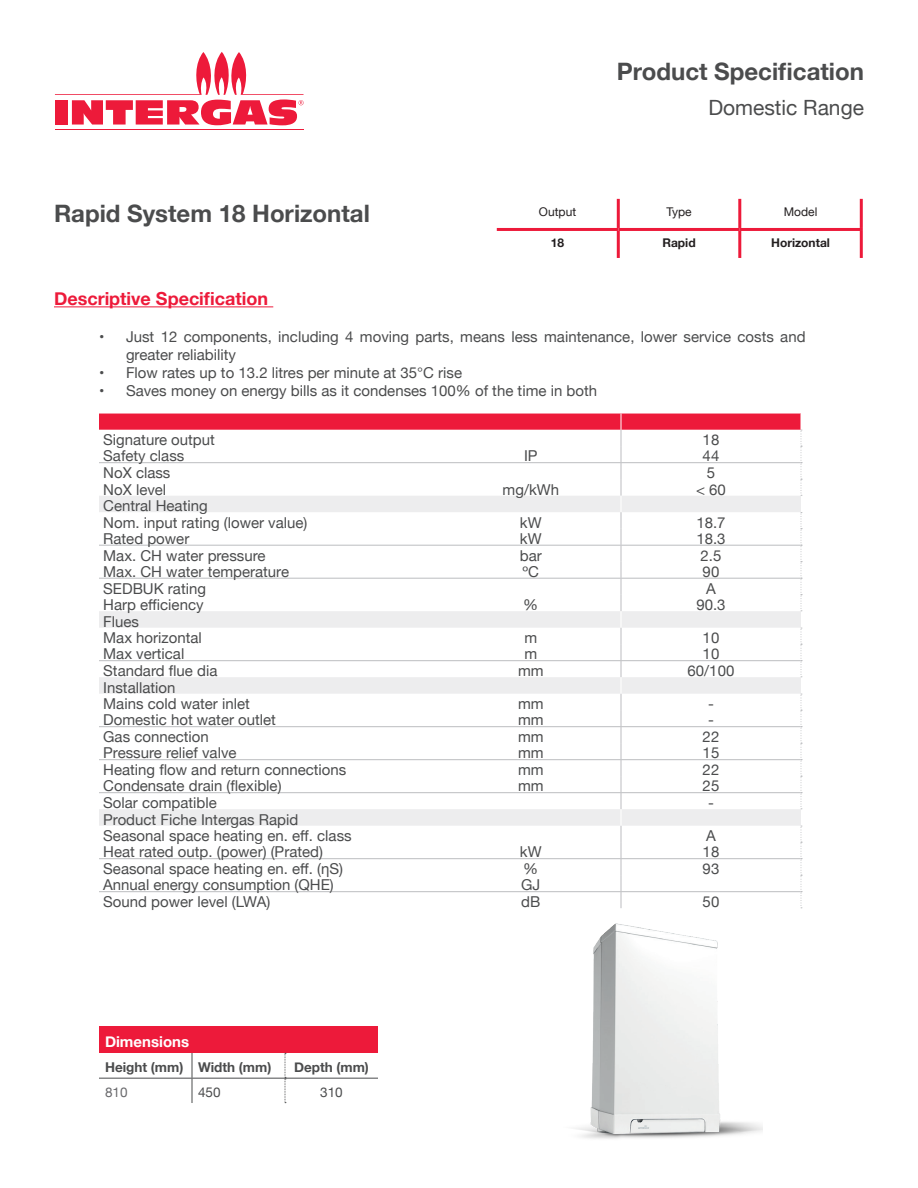
<style>
.page{position:relative;width:918px;height:1188px;background:#fff}
.page>*{position:absolute;margin:0;border:0;box-sizing:border-box;transform-origin:0 0}
.t1{font:700 24px "Helvetica Neue";color:#4b4c4d}
.t2{font:21px "Helvetica Neue";color:#4b4c4d}
.t3{font:700 18px "Helvetica Neue";color:#ed1a3a}
.text_indent{font:15px/18px "Helvetica Neue";color:#4b4c4d}
.t4{font:700 15px "Helvetica Neue";color:#fff}
.t5{font:700 13.5px "Helvetica Neue";color:#4b4c4d}
.t6{font:13.5px "Helvetica Neue";color:#4b4c4d}
.t7{font:13.5px "Helvetica Neue";color:#69696c}
.t8{font:700 12px "Helvetica Neue";color:#231f20}
.t9{font:12px "Helvetica Neue";color:#231f20}
</style>
<div class="page">
<hr style="left:617px;top:199px;width:3px;height:29px;background:#ed1a3a">
<hr style="left:738px;top:199px;width:3px;height:29px;background:#ed1a3a">
<hr style="left:860px;top:199px;width:3px;height:29px;background:#ed1a3a">
<hr style="left:497px;top:228px;width:121px;height:3px;background:#ed1a3a">
<hr style="left:618px;top:228px;width:122px;height:3px;background:#ed1a3a">
<hr style="left:617px;top:231px;width:3px;height:27px;background:#ed1a3a">
<hr style="left:740px;top:228px;width:123px;height:3px;background:#ed1a3a">
<hr style="left:738px;top:231px;width:3px;height:27px;background:#ed1a3a">
<hr style="left:860px;top:231px;width:3px;height:27px;background:#ed1a3a">
<hr style="left:54px;top:306px;width:219px;height:1px;background:#ed1a3a">
<div style="left:99px;top:1026px;width:279px;height:27px;background:#ed1a3a"></div>
<hr style="left:99px;top:1078px;width:93px;height:1px;background:#4b4c4d">
<hr style="left:192px;top:1078px;width:93px;height:1px;background:#4b4c4d">
<hr style="left:285px;top:1078px;width:93px;height:1px;background:#4b4c4d">
<svg style="left:192px;top:1053px;width:1px;height:50px"></svg>
<svg style="left:285px;top:1053px;width:1px;height:50px"></svg>
<svg style="left:55px;top:52px;width:249px;height:73px"></svg>
<hr style="left:55px;top:129px;width:249px;height:1px;background:#ed1a3a">
<img style="left:575px;top:923px;width:187px;height:216px">
<svg style="left:99px;top:414px;width:703px;height:494px"></svg>
<p class="t1" style="left:54px;top:195px;width:317px">Rapid System 18 Horizontal</p>
<p class="t3" style="left:54px;top:285px;width:216px">Descriptive Specification</p>
<p class="t1" style="left:617px;top:52px;width:249px">Product Specification</p>
<p class="t2" style="left:708px;top:93px;width:157px">Domestic Range</p>
<p class="t9" style="left:539px;top:203px;width:39px">Output</p>
<p class="t9" style="left:666px;top:203px;width:27px">Type</p>
<p class="t9" style="left:784px;top:203px;width:35px">Model</p>
<p class="t8" style="left:551px;top:233px;width:15px">18</p>
<p class="t8" style="left:662px;top:233px;width:35px">Rapid</p>
<p class="t8" style="left:771px;top:233px;width:60px">Horizontal</p>
<p class="text_indent" style="left:126px;top:329px;width:681px;text-indent:-27px">• Just 12 components, including 4 moving parts, means less maintenance, lower service costs and greater reliability</p>
<p class="text_indent" style="left:99px;top:365px;width:365px">• Flow rates up to 13.2 litres per minute at 35°C rise</p>
<p class="text_indent" style="left:99px;top:383px;width:500px">• Saves money on energy bills as it condenses 100% of the time in both</p>
<p class="text_indent" style="left:103px;top:432px;width:113px">Signature output</p>
<p class="text_indent" style="left:703px;top:432px;width:18px">18</p>
<p class="text_indent" style="left:103px;top:448px;width:83px">Safety class</p>
<p class="text_indent" style="left:524px;top:448px;width:15px">IP</p>
<p class="text_indent" style="left:703px;top:448px;width:18px">44</p>
<p class="text_indent" style="left:103px;top:465px;width:69px">NoX class</p>
<p class="text_indent" style="left:707px;top:465px;width:10px">5</p>
<p class="text_indent" style="left:103px;top:481px;width:65px">NoX level</p>
<p class="text_indent" style="left:503px;top:481px;width:58px">mg/kWh</p>
<p class="text_indent" style="left:696px;top:481px;width:31px">&lt; 60</p>
<p class="text_indent" style="left:103px;top:498px;width:106px">Central Heating</p>
<p class="text_indent" style="left:103px;top:514px;width:206px">Nom. input rating (lower value)</p>
<p class="text_indent" style="left:520px;top:514px;width:23px">kW</p>
<p class="text_indent" style="left:696px;top:514px;width:31px">18.7</p>
<p class="text_indent" style="left:103px;top:530px;width:88px">Rated power</p>
<p class="text_indent" style="left:520px;top:530px;width:23px">kW</p>
<p class="text_indent" style="left:696px;top:530px;width:31px">18.3</p>
<p class="text_indent" style="left:103px;top:547px;width:164px">Max. CH water pressure</p>
<p class="text_indent" style="left:520px;top:547px;width:23px">bar</p>
<p class="text_indent" style="left:701px;top:547px;width:22px">2.5</p>
<p class="text_indent" style="left:103px;top:563px;width:187px">Max. CH water temperature</p>
<p class="text_indent" style="left:523px;top:563px;width:18px">ºC</p>
<p class="text_indent" style="left:703px;top:563px;width:18px">90</p>
<p class="text_indent" style="left:103px;top:580px;width:104px">SEDBUK rating</p>
<p class="text_indent" style="left:706px;top:580px;width:11px">A</p>
<p class="text_indent" style="left:103px;top:597px;width:102px">Harp efficiency</p>
<p class="text_indent" style="left:523px;top:597px;width:16px">%</p>
<p class="text_indent" style="left:696px;top:597px;width:31px">90.3</p>
<p class="text_indent" style="left:103px;top:613px;width:37px">Flues</p>
<p class="text_indent" style="left:103px;top:630px;width:100px">Max horizontal</p>
<p class="text_indent" style="left:524px;top:630px;width:14px">m</p>
<p class="text_indent" style="left:703px;top:630px;width:18px">10</p>
<p class="text_indent" style="left:103px;top:646px;width:83px">Max vertical</p>
<p class="text_indent" style="left:524px;top:646px;width:14px">m</p>
<p class="text_indent" style="left:703px;top:646px;width:18px">10</p>
<p class="text_indent" style="left:103px;top:663px;width:116px">Standard flue dia</p>
<p class="text_indent" style="left:518px;top:663px;width:27px">mm</p>
<p class="text_indent" style="left:688px;top:663px;width:48px">60/100</p>
<p class="text_indent" style="left:103px;top:679px;width:74px">Installation</p>
<p class="text_indent" style="left:103px;top:696px;width:148px">Mains cold water inlet</p>
<p class="text_indent" style="left:518px;top:696px;width:27px">mm</p>
<p class="text_indent" style="left:708px;top:696px;width:7px">-</p>
<p class="text_indent" style="left:103px;top:712px;width:174px">Domestic hot water outlet</p>
<p class="text_indent" style="left:518px;top:712px;width:27px">mm</p>
<p class="text_indent" style="left:708px;top:712px;width:7px">-</p>
<p class="text_indent" style="left:103px;top:729px;width:107px">Gas connection</p>
<p class="text_indent" style="left:518px;top:729px;width:27px">mm</p>
<p class="text_indent" style="left:703px;top:729px;width:18px">22</p>
<p class="text_indent" style="left:103px;top:745px;width:135px">Pressure relief valve</p>
<p class="text_indent" style="left:518px;top:745px;width:27px">mm</p>
<p class="text_indent" style="left:703px;top:745px;width:18px">15</p>
<p class="text_indent" style="left:103px;top:762px;width:245px">Heating flow and return connections</p>
<p class="text_indent" style="left:518px;top:762px;width:27px">mm</p>
<p class="text_indent" style="left:703px;top:762px;width:18px">22</p>
<p class="text_indent" style="left:103px;top:778px;width:180px">Condensate drain (flexible)</p>
<p class="text_indent" style="left:518px;top:778px;width:27px">mm</p>
<p class="text_indent" style="left:703px;top:778px;width:18px">25</p>
<p class="text_indent" style="left:103px;top:795px;width:115px">Solar compatible</p>
<p class="text_indent" style="left:708px;top:795px;width:7px">-</p>
<p class="text_indent" style="left:103px;top:811px;width:197px">Product Fiche Intergas Rapid</p>
<p class="text_indent" style="left:103px;top:828px;width:250px">Seasonal space heating en. eff. class</p>
<p class="text_indent" style="left:706px;top:828px;width:11px">A</p>
<p class="text_indent" style="left:103px;top:844px;width:221px">Heat rated outp. (power) (Prated)</p>
<p class="text_indent" style="left:520px;top:844px;width:23px">kW</p>
<p class="text_indent" style="left:703px;top:844px;width:18px">18</p>
<p class="text_indent" style="left:103px;top:861px;width:241px">Seasonal space heating en. eff. (ηS)</p>
<p class="text_indent" style="left:523px;top:861px;width:16px">%</p>
<p class="text_indent" style="left:703px;top:861px;width:18px">93</p>
<p class="text_indent" style="left:103px;top:877px;width:232px">Annual energy consumption (QHE)</p>
<p class="text_indent" style="left:521px;top:877px;width:21px">GJ</p>
<p class="text_indent" style="left:103px;top:894px;width:169px">Sound power level (LWA)</p>
<p class="text_indent" style="left:521px;top:894px;width:21px">dB</p>
<p class="text_indent" style="left:703px;top:894px;width:18px">50</p>
<p class="t4" style="left:105px;top:1030px;width:86px">Dimensions</p>
<p class="t5" style="left:105px;top:1057px;width:80px">Height (mm)</p>
<p class="t5" style="left:198px;top:1057px;width:75px">Width (mm)</p>
<p class="t5" style="left:294px;top:1057px;width:76px">Depth (mm)</p>
<p class="t7" style="left:105px;top:1082px;width:24px">810</p>
<p class="t6" style="left:198px;top:1082px;width:24px">450</p>
<p class="t6" style="left:320px;top:1082px;width:24px">310</p>
</div>
